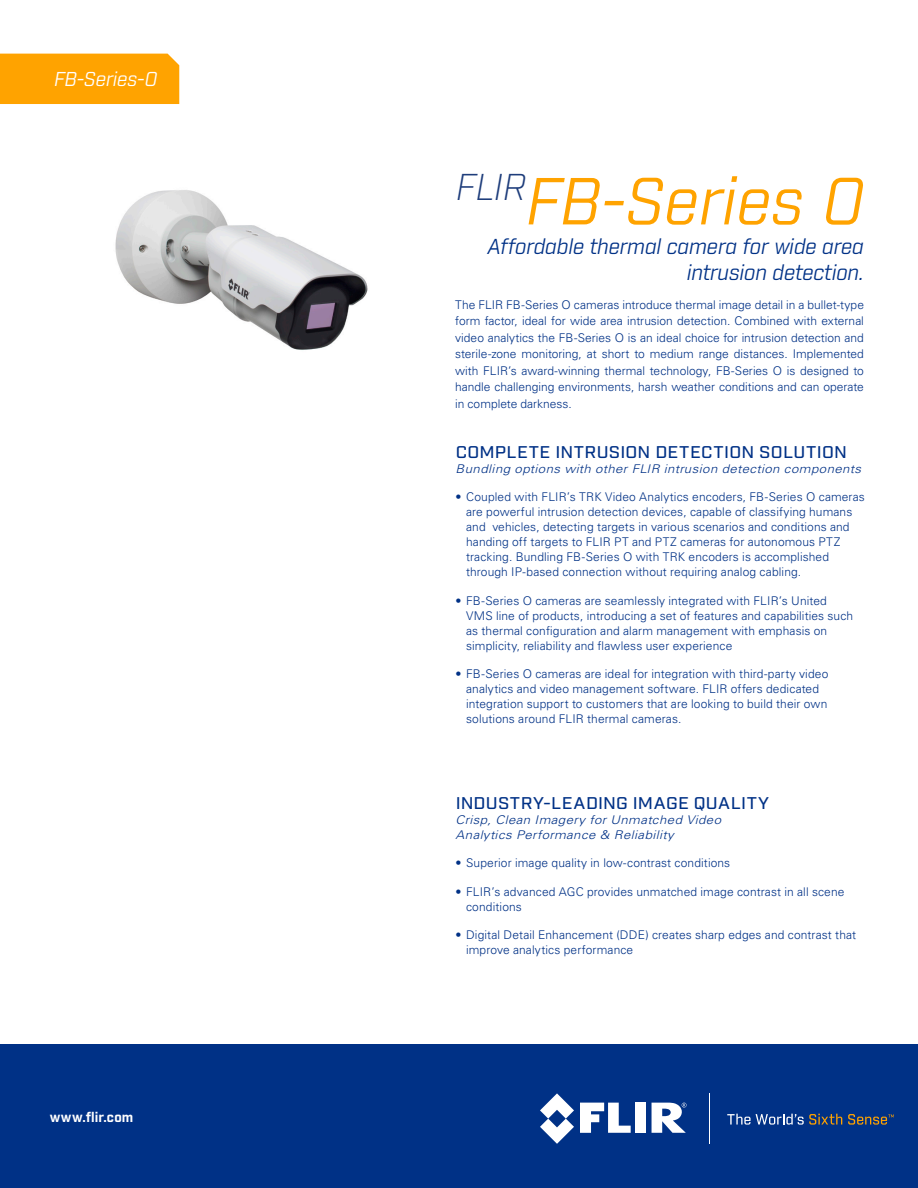
<style>
.page{position:relative;width:918px;height:1188px;background:#fff}
.page>*{position:absolute;margin:0;border:0;box-sizing:border-box;transform-origin:0 0}
.Product_Name{font:italic 64.5px "Industry";color:#ffa300}
.Product_Description{font:italic 21px/25.2px "Industry";letter-spacing:-.005em;color:#003186;text-align:right}
.t1{font:italic 19.5px "Industry";letter-spacing:-.005em;color:#fff}
.CMKV{font:500 16.5px "Industry";letter-spacing:.02em;color:#003186;scale:1.1 1}
.t2{font:700 13.5px "Industry";letter-spacing:.015em;color:#fff}
.bullet_points{font:300 12px/15px "Univers LT Std";letter-spacing:.01em;color:#003186}
.New_text{font:300 12px/16.5px "Univers LT Std";color:#003186;text-align:justify}
.CMKV_subtitle{font:italic 300 12px/15px "Univers LT Std";letter-spacing:.035em;color:#003186;scale:1.1 1}
</style>
<div class="page">
<div style="left:0;top:1044px;width:918px;height:144px;background:#003186"></div>
<svg style="left:580px;top:1103px;width:51px;height:30px"></svg>
<div style="left:636px;top:1103px;width:10px;height:30px;background:#fff"></div>
<svg style="left:540px;top:1093px;width:34px;height:51px"></svg>
<svg style="left:652px;top:1103px;width:35px;height:30px"></svg>
<svg style="left:727px;top:1114px;width:115px;height:11px"></svg>
<svg style="left:848px;top:1114px;width:46px;height:11px"></svg>
<hr style="left:709px;top:1093px;width:1px;height:51px;background:#fff">
<img style="left:115px;top:190px;width:253px;height:160px">
<div style="left:0;top:54px;width:179px;height:50px;background:#ffa300"></div>
<p class="t1" style="left:54px;top:67px;width:105px">FB-Series-O</p>
<p class="t2" style="left:50px;top:1109px;width:85px">www.flir.com</p>
<p class="Product_Name" style="left:456px;top:163px;width:410px"><sup>FLIR</sup>FB-Series O</p>
<p class="Product_Description" style="left:487px;top:235px;width:378px">Affordable thermal camera for wide area intrusion detection.</p>
<p class="New_text" style="left:455px;top:296px;width:410px">The FLIR FB-Series O cameras introduce thermal image detail in a bullet-type form factor, ideal for wide area intrusion detection. Combined with external video analytics the FB-Series O is an ideal choice for intrusion detection and sterile-zone monitoring, at short to medium range distances. Implemented with FLIR’s award-winning thermal technology, FB-Series O is designed to handle challenging environments, harsh weather conditions and can operate in complete darkness.</p>
<p class="CMKV" style="left:456px;top:442px;width:357px">COMPLETE INTRUSION DETECTION SOLUTION</p>
<p class="CMKV_subtitle" style="left:456px;top:461px;width:370px">Bundling options with other FLIR intrusion detection components</p>
<p class="bullet_points" style="left:466px;top:490px;width:400px;text-indent:-10px">• Coupled with FLIR’s TRK Video Analytics encoders, FB-Series O cameras are powerful intrusion detection devices, capable of classifying humans and vehicles, detecting targets in various scenarios and conditions and handing off targets to FLIR PT and PTZ cameras for autonomous PTZ tracking. Bundling FB-Series O with TRK encoders is accomplished through IP-based connection without requiring analog cabling.</p>
<p class="bullet_points" style="left:466px;top:593px;width:389px;text-indent:-10px">• FB-Series O cameras are seamlessly integrated with FLIR’s United VMS line of products, introducing a set of features and capabilities such as thermal configuration and alarm management with emphasis on simplicity, reliability and flawless user experience</p>
<p class="bullet_points" style="left:466px;top:667px;width:364px;text-indent:-10px">• FB-Series O cameras are ideal for integration with third-party video analytics and video management software. FLIR offers dedicated integration support to customers that are looking to build their own solutions around FLIR thermal cameras.</p>
<p class="CMKV" style="left:456px;top:793px;width:287px">INDUSTRY-LEADING IMAGE QUALITY</p>
<p class="CMKV_subtitle" style="left:456px;top:812px;width:243px">Crisp, Clean Imagery for Unmatched Video<br>Analytics Performance &amp; Reliability</p>
<p class="bullet_points" style="left:456px;top:856px;width:276px">• Superior image quality in low-contrast conditions</p>
<p class="bullet_points" style="left:466px;top:884px;width:380px;text-indent:-10px">• FLIR’s advanced AGC provides unmatched image contrast in all scene conditions</p>
<p class="bullet_points" style="left:466px;top:928px;width:392px;text-indent:-10px">• Digital Detail Enhancement (DDE) creates sharp edges and contrast that improve analytics performance</p>
</div>
